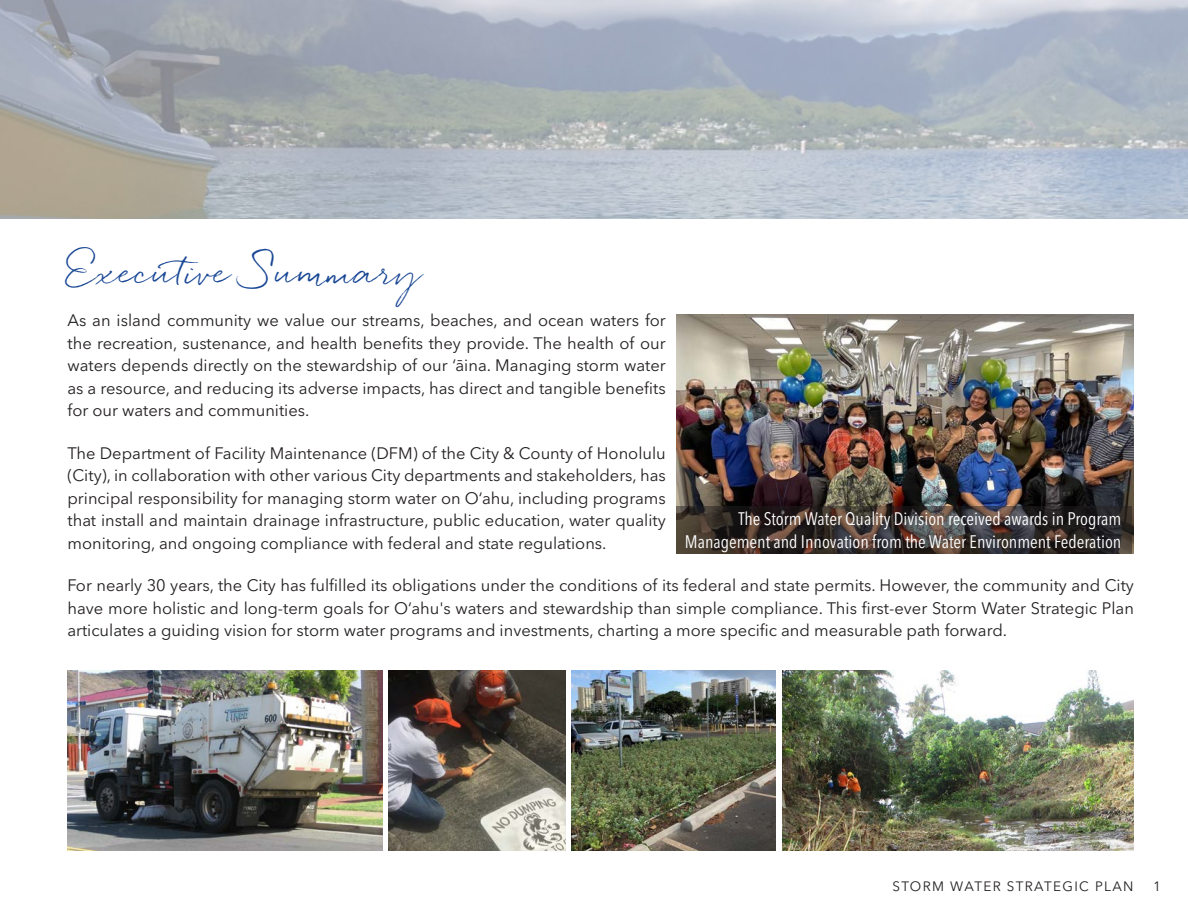
<style>
.page{position:relative;width:1188px;height:918px;background:#fff}
.page>*{position:absolute;margin:0;border:0;box-sizing:border-box;transform-origin:0 0}
.Section_Title{font:36px "Quickpen";color:#194795}
.Subhead_3_black{font:condensed 18px/22.5px "Avenir Next LT Pro";color:#fff;text-align:right}
.body{font:16.5px/22.5px "Avenir Next LT Pro";color:#231f20;text-align:justify}
.t1{font:13.5px "Avenir Next LT Pro";letter-spacing:.1em;color:#231f20}
</style>
<div class="page">
<img style="left:0;top:0;width:1188px;height:218px">
<img style="left:572px;top:671px;width:204px;height:179px">
<img style="left:388px;top:671px;width:178px;height:179px">
<img style="left:68px;top:671px;width:314px;height:179px">
<img style="left:782px;top:671px;width:352px;height:179px">
<img style="left:677px;top:315px;width:457px;height:238px">
<svg style="left:677px;top:506px;width:455px;height:48px;background:#3a312e"></svg>
<p class="Section_Title" style="left:68px;top:251px;width:357px">Executive Summary</p>
<p class="body" style="left:68px;top:309px;width:600px">As an island community we value our streams, beaches, and ocean waters for the recreation, sustenance, and health benefits they provide. The health of our waters depends directly on the stewardship of our ‘āina. Managing storm water as a resource, and reducing its adverse impacts, has direct and tangible benefits for our waters and communities.</p>
<p class="body" style="left:68px;top:442px;width:600px">The Department of Facility Maintenance (DFM) of the City &amp; County of Honolulu (City), in collaboration with other various City departments and stakeholders, has principal responsibility for managing storm water on O‘ahu, including programs that install and maintain drainage infrastructure, public education, water quality monitoring, and ongoing compliance with federal and state regulations.</p>
<p class="body" style="left:68px;top:574px;width:1068px">For nearly 30 years, the City has fulfilled its obligations under the conditions of its federal and state permits. However, the community and City have more holistic and long-term goals for O‘ahu's waters and stewardship than simple compliance. This first-ever Storm Water Strategic Plan articulates a guiding vision for storm water programs and investments, charting a more specific and measurable path forward.</p>
<p class="Subhead_3_black" style="left:685px;top:508px;width:438px">The Storm Water Quality Division received awards in Program<br>Management and Innovation from the Water Environment Federation</p>
<p class="t1" style="left:893px;top:878px;width:242px">STORM WATER STRATEGIC PLAN</p>
<p class="t1" style="left:1153px;top:878px;width:9px">1</p>
</div>
